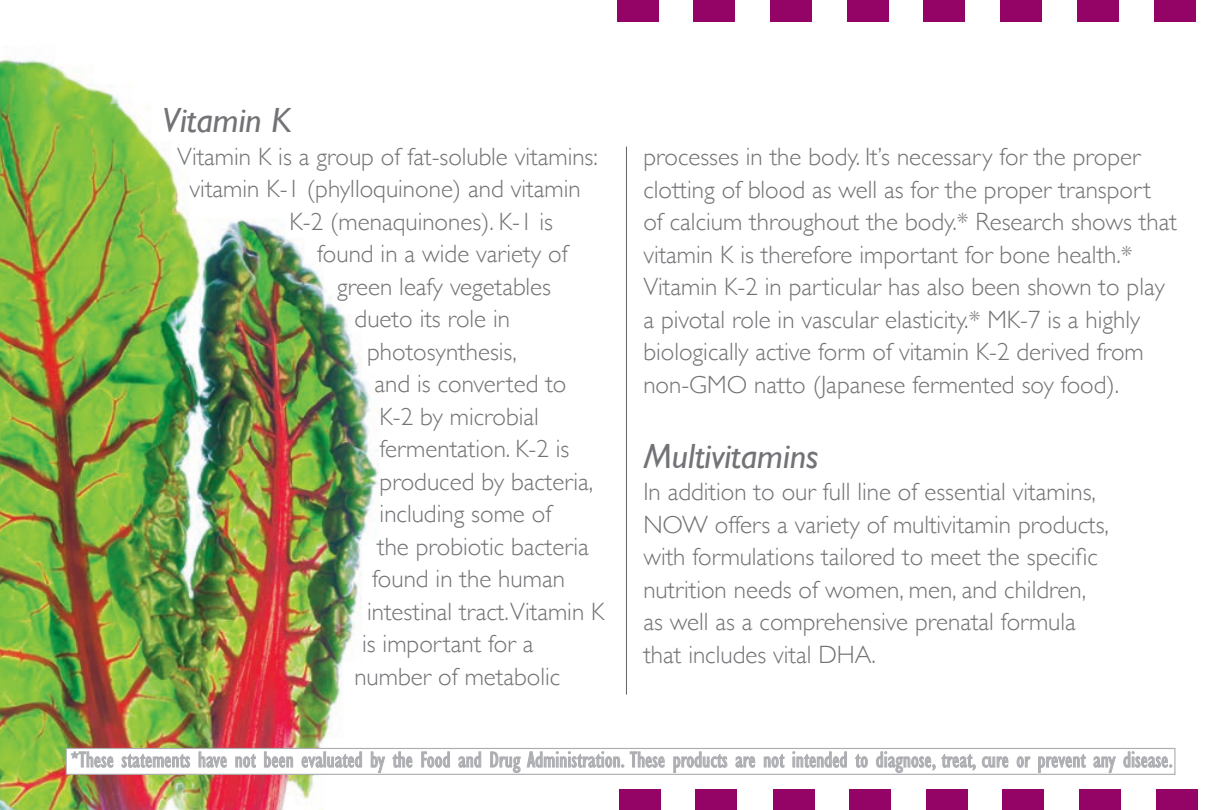
<style>
.page{position:relative;width:1215px;height:810px;background:#fff}
.page>*{position:absolute;margin:0;border:0;box-sizing:border-box;transform-origin:0 0}
.t1{font:italic 35px "Gill Sans";color:#727376}
.t2{font:300 25px/32.5px "Gill Sans";color:#727376}
.t3{font:condensed 22.75px "Gill Sans Std";color:#adaeb2}
</style>
<div class="page">
<div style="left:617px;top:0;width:41px;height:22px;background:#940466"></div>
<div style="left:693px;top:0;width:42px;height:22px;background:#940466"></div>
<div style="left:770px;top:0;width:42px;height:22px;background:#940466"></div>
<div style="left:847px;top:0;width:42px;height:22px;background:#940466"></div>
<div style="left:923px;top:0;width:42px;height:22px;background:#940466"></div>
<div style="left:1000px;top:0;width:42px;height:22px;background:#940466"></div>
<div style="left:1077px;top:0;width:42px;height:22px;background:#940466"></div>
<div style="left:1154px;top:0;width:42px;height:22px;background:#940466"></div>
<img style="left:0;top:56px;width:379px;height:754px">
<div style="left:619px;top:789px;width:42px;height:21px;background:#940466"></div>
<div style="left:695px;top:789px;width:42px;height:21px;background:#940466"></div>
<div style="left:773px;top:789px;width:41px;height:21px;background:#940466"></div>
<div style="left:849px;top:789px;width:42px;height:21px;background:#940466"></div>
<div style="left:926px;top:789px;width:41px;height:21px;background:#940466"></div>
<div style="left:1002px;top:789px;width:42px;height:21px;background:#940466"></div>
<div style="left:1079px;top:789px;width:42px;height:21px;background:#940466"></div>
<div style="left:1156px;top:789px;width:42px;height:21px;background:#940466"></div>
<div style="left:66px;top:748px;width:1109px;height:26px;background:#fff"></div>
<svg style="left:71px;top:751px;width:43px;height:17px"></svg>
<svg style="left:121px;top:754px;width:69px;height:14px"></svg>
<svg style="left:199px;top:751px;width:28px;height:17px"></svg>
<svg style="left:235px;top:754px;width:21px;height:14px"></svg>
<svg style="left:264px;top:751px;width:29px;height:17px"></svg>
<svg style="left:302px;top:751px;width:60px;height:17px"></svg>
<svg style="left:371px;top:751px;width:14px;height:22px"></svg>
<svg style="left:392px;top:751px;width:20px;height:17px"></svg>
<svg style="left:421px;top:751px;width:29px;height:17px"></svg>
<svg style="left:458px;top:751px;width:23px;height:17px"></svg>
<svg style="left:490px;top:751px;width:31px;height:22px"></svg>
<svg style="left:527px;top:751px;width:97px;height:17px"></svg>
<svg style="left:630px;top:751px;width:35px;height:17px"></svg>
<svg style="left:673px;top:751px;width:54px;height:22px"></svg>
<svg style="left:735px;top:756px;width:20px;height:12px"></svg>
<svg style="left:764px;top:754px;width:21px;height:14px"></svg>
<svg style="left:793px;top:751px;width:54px;height:17px"></svg>
<div style="left:861px;top:756px;width:7px;height:12px;border:1px solid #adaeb2;border-radius:50%"></div>
<svg style="left:855px;top:754px;width:11px;height:14px"></svg>
<svg style="left:876px;top:751px;width:100px;height:22px"></svg>
<svg style="left:982px;top:756px;width:26px;height:12px"></svg>
<div style="left:1017px;top:756px;width:7px;height:12px;border:1px solid #adaeb2;border-radius:50%"></div>
<svg style="left:1019px;top:756px;width:11px;height:12px"></svg>
<svg style="left:1038px;top:754px;width:48px;height:19px"></svg>
<svg style="left:1093px;top:756px;width:23px;height:17px"></svg>
<svg style="left:1123px;top:751px;width:49px;height:17px"></svg>
<div style="left:66px;top:748px;width:1110px;height:27px;border:1px solid #adaeb2"></div>
<hr style="left:626px;top:147px;width:1px;height:548px;background:#636366">
<p class="t1" style="left:162px;top:101px;width:131px">Vitamin K</p>
<p class="t2" style="left:177px;top:139px;width:422px">Vitamin K is a group of fat-soluble vitamins:</p>
<p class="t2" style="left:190px;top:172px;width:393px">vitamin K-1 (phylloquinone) and vitamin</p>
<p class="t2" style="left:290px;top:204px;width:265px">K-2 (menaquinones). K-1 is</p>
<p class="t2" style="left:317px;top:237px;width:252px">found in a wide variety of</p>
<p class="t2" style="left:337px;top:269px;width:215px">green leafy vegetables</p>
<p class="t2" style="left:355px;top:302px;width:157px">dueto its role in</p>
<p class="t2" style="left:367px;top:334px;width:151px">photosynthesis,</p>
<p class="t2" style="left:375px;top:367px;width:193px">and is converted to</p>
<p class="t2" style="left:380px;top:399px;width:161px">K-2 by microbial</p>
<p class="t2" style="left:380px;top:432px;width:191px">fermentation. K-2 is</p>
<p class="t2" style="left:380px;top:464px;width:215px">produced by bacteria,</p>
<p class="t2" style="left:380px;top:497px;width:173px">including some of</p>
<p class="t2" style="left:377px;top:529px;width:213px">the probiotic bacteria</p>
<p class="t2" style="left:372px;top:562px;width:194px">found in the human</p>
<p class="t2" style="left:367px;top:594px;width:239px">intestinal tract.Vitamin K</p>
<p class="t2" style="left:362px;top:627px;width:173px">is important for a</p>
<p class="t2" style="left:355px;top:659px;width:207px">number of metabolic</p>
<p class="t2" style="left:643px;top:140px;width:535px">processes in the body. It’s necessary for the proper clotting of blood as well as for the proper transport<br>of calcium throughout the body.* Research shows that vitamin K is therefore important for bone health.* Vitamin K-2 in particular has also been shown to play a pivotal role in vascular elasticity.* MK-7 is a highly biologically active form of vitamin K-2 derived from non-GMO natto (Japanese fermented soy food).</p>
<p class="t1" style="left:643px;top:436px;width:177px">Multivitamins</p>
<p class="t2" style="left:643px;top:475px;width:467px">In addition to our full line of essential vitamins, NOW offers a variety of multivitamin products, with formulations tailored to meet the specific nutrition needs of women, men, and children, as well as a comprehensive prenatal formula that includes vital DHA.</p>
<p class="t3" style="left:71px;top:747px;width:1104px">*These statements have not been evaluated by the Food and Drug Administration. These products are not intended to diagnose, treat, cure or prevent any disease.</p>
</div>
